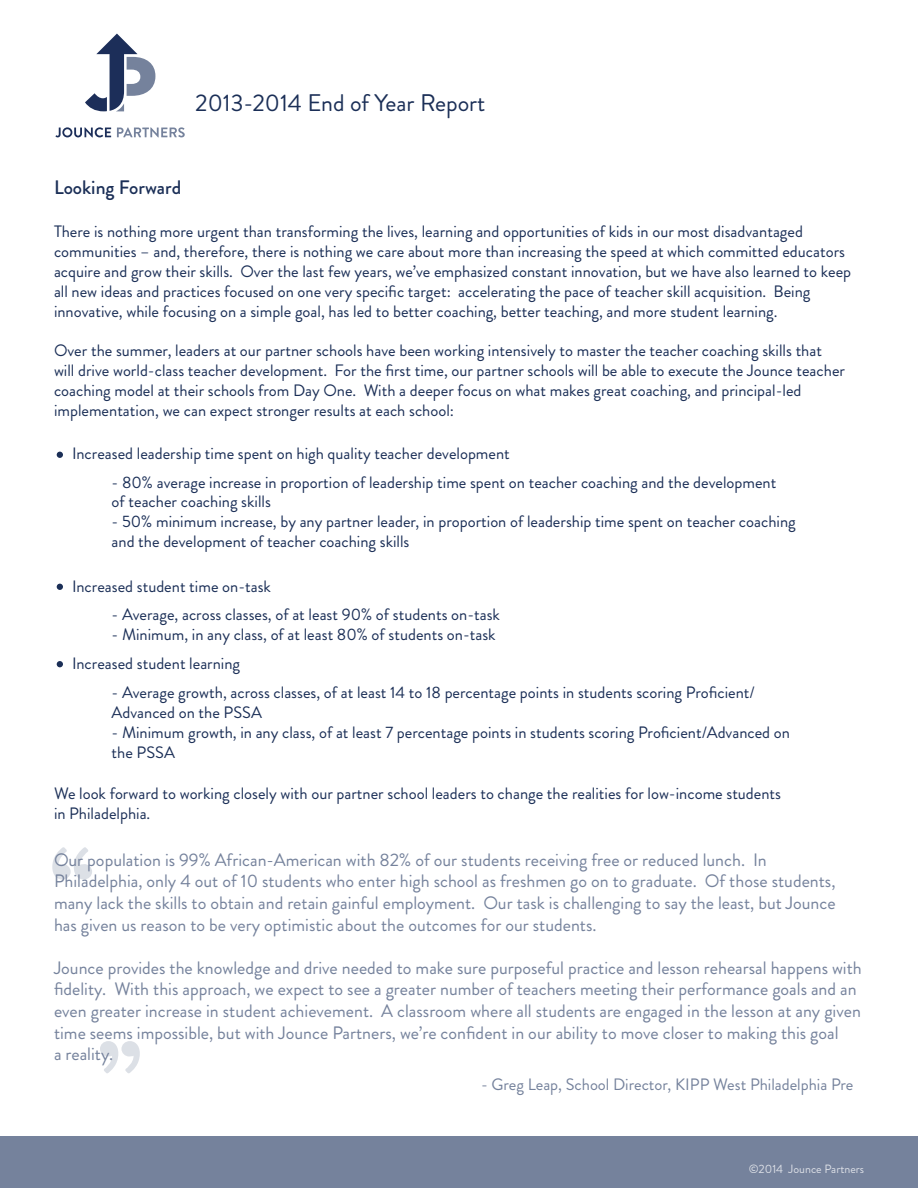
<style>
.page{position:relative;width:918px;height:1188px;background:#fff}
.page>*{position:absolute;margin:0;border:0;box-sizing:border-box;transform-origin:0 0}
.t1{font:900 108px "Brandon Grotesque";color:#75829c}
.t2{font:24px "Brandon Grotesque";color:#1b2f57}
.t3{font:500 19.5px "Brandon Grotesque";color:#1b2f57}
.t4{font:18px/21.6px "Brandon Grotesque";color:#75829c}
.t5{font:16.5px/19.8px "Brandon Grotesque";color:#1b2f57}
.t6{font:16.5px "Brandon Grotesque";color:#75829c}
.t7{font:12px "Brandon Grotesque";color:#fff}
</style>
<div class="page">
<div style="left:0;top:1136px;width:918px;height:52px;background:#75829c"></div>
<svg style="left:85px;top:34px;width:70px;height:77px"></svg>
<svg style="left:55px;top:127px;width:56px;height:10px"></svg>
<svg style="left:117px;top:127px;width:68px;height:10px"></svg>
<svg style="left:57px;top:452px;width:6px;height:6px"></svg>
<svg style="left:57px;top:584px;width:6px;height:6px"></svg>
<svg style="left:57px;top:661px;width:6px;height:6px"></svg>
<h2 class="t2" style="left:195px;top:87px;width:292px">2013-2014 End of Year Report</h2>
<p class="t3" style="left:54px;top:173px;width:129px">Looking Forward</p>
<p class="t5" style="left:54px;top:222px;width:799px">There is nothing more urgent than transforming the lives, learning and opportunities of kids in our most disadvantaged communities – and, therefore, there is nothing we care about more than increasing the speed at which committed educators acquire and grow their skills. Over the last few years, we’ve emphasized constant innovation, but we have also learned to keep all new ideas and practices focused on one very specific target: accelerating the pace of teacher skill acquisition. Being innovative, while focusing on a simple goal, has led to better coaching, better teaching, and more student learning.</p>
<p class="t5" style="left:54px;top:341px;width:793px">Over the summer, leaders at our partner schools have been working intensively to master the teacher coaching skills that will drive world-class teacher development. For the first time, our partner schools will be able to execute the Jounce teacher coaching model at their schools from Day One. With a deeper focus on what makes great coaching, and principal-led implementation, we can expect stronger results at each school:</p>
<p class="t5" style="left:72px;top:444px;width:439px">Increased leadership time spent on high quality teacher development</p>
<p class="t5" style="left:112px;top:472px;width:666px">- 80% average increase in proportion of leadership time spent on teacher coaching and the development of teacher coaching skills</p>
<p class="t5" style="left:112px;top:512px;width:686px">- 50% minimum increase, by any partner leader, in proportion of leadership time spent on teacher coaching and the development of teacher coaching skills</p>
<p class="t5" style="left:72px;top:576px;width:201px">Increased student time on-task</p>
<p class="t5" style="left:112px;top:605px;width:390px">- Average, across classes, of at least 90% of students on-task</p>
<p class="t5" style="left:112px;top:625px;width:386px">- Minimum, in any class, of at least 80% of students on-task</p>
<p class="t5" style="left:72px;top:654px;width:170px">Increased student learning</p>
<p class="t5" style="left:112px;top:683px;width:645px">- Average growth, across classes, of at least 14 to 18 percentage points in students scoring Proficient/<br>Advanced on the PSSA</p>
<p class="t5" style="left:112px;top:722px;width:680px">- Minimum growth, in any class, of at least 7 percentage points in students scoring Proficient/Advanced on the PSSA</p>
<p class="t5" style="left:54px;top:783px;width:729px">We look forward to working closely with our partner school leaders to change the realities for low-income students in Philadelphia.</p>
<h1 class="t1" style="left:50px;top:810px;width:45px">“</h1>
<p class="t4" style="left:54px;top:849px;width:783px">Our population is 99% African-American with 82% of our students receiving free or reduced lunch. In Philadelphia, only 4 out of 10 students who enter high school as freshmen go on to graduate. Of those students, many lack the skills to obtain and retain gainful employment. Our task is challenging to say the least, but Jounce has given us reason to be very optimistic about the outcomes for our students.</p>
<p class="t4" style="left:54px;top:957px;width:809px">Jounce provides the knowledge and drive needed to make sure purposeful practice and lesson rehearsal happens with fidelity. With this approach, we expect to see a greater number of teachers meeting their performance goals and an even greater increase in student achievement. A classroom where all students are engaged in the lesson at any given time seems impossible, but with Jounce Partners, we’re confident in our ability to move closer to making this goal<br>a reality.</p>
<p class="t6" style="left:481px;top:1073px;width:374px">- Greg Leap, School Director, KIPP West Philadelphia Pre</p>
<h1 class="t1" style="left:142px;top:1111px;width:45px;rotate:-180deg">“</h1>
<p class="t7" style="left:749px;top:1160px;width:117px">©2014 Jounce Partners</p>
</div>
